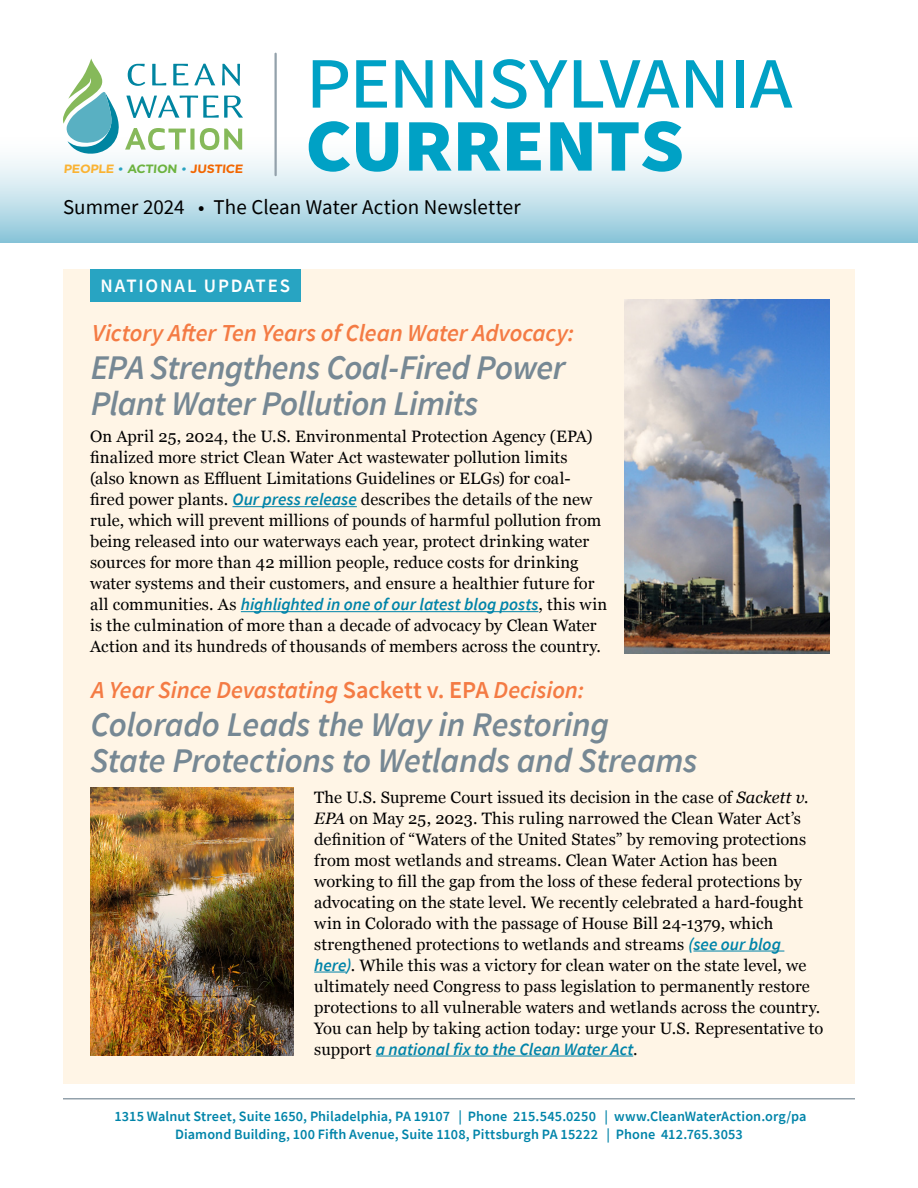
<style>
.page{position:relative;width:918px;height:1188px;background:#fff}
.page>*{position:absolute;margin:0;border:0;box-sizing:border-box;transform-origin:0 0}
.t1{font:91.5px "Source Sans Pro";color:#00a1c5}
.t2{font:700 91.5px "Source Sans Pro";letter-spacing:-.025em;color:#00a1c5}
._16_Head_SS{font:italic 600 34.5px/36.5px "Source Sans Pro";letter-spacing:-.015em;color:#768894}
._16_Head_SS-2{font:italic 600 24.3px "Source Sans Pro";letter-spacing:-.005em;color:#f47b44}
.t3{font:21px "Source Sans Pro";color:#000}
._23_Action_Subhead_Blue{font:600 18.9px "Source Sans Pro";letter-spacing:.095em;color:#fff}
._16_News_Body_text{font:italic 600 17.25px "Source Sans Pro";color:#0084a9}
._16_News_Body_text-2{font:16.5px/21px "Georgia";letter-spacing:.01em;color:#000}
._16_Currents_State_Footer_centered{font:600 14.25px/18px "Source Sans Pro";letter-spacing:.005em;color:#0084a9;text-align:center}
.t4{font:700 12px "Gotham";color:#f26600;scale:1.05 1}
.s1{color:#fab333}
.s2{font-size:11.25px;color:#28a3c1}
.s3{color:#6cb33f}
.s4{font-family:"Source Sans Pro";font-weight:600;font-style:italic;font-size:17.25px;color:#0084a9}
.s5{font-family:"Georgia";font-weight:400;font-style:normal;font-size:16.5px;color:#000}
.s6{font-style:normal}
.s7{font-style:italic}
</style>
<div class="page">
<hr style="left:63px;top:1098px;width:792px;height:2px;background:#93a1ab">
<div style="left:0;top:135px;width:918px;height:108px;background:linear-gradient(to bottom,#fff,#92c9db)"></div>
<hr style="left:274px;top:54px;width:3px;height:121px;background:#93a1ab">
<svg style="left:63px;top:58px;width:180px;height:97px"></svg>
<div style="left:63px;top:270px;width:792px;height:814px;background:#fff5e6"></div>
<div style="left:90px;top:270px;width:211px;height:32px;background:#28a4c2"></div>
<img style="left:90px;top:787px;width:203px;height:269px">
<hr style="left:232px;top:506px;width:125px;height:1px;background:#0084a9">
<hr style="left:241px;top:611px;width:297px;height:1px;background:#0084a9">
<hr style="left:693px;top:951px;width:91px;height:1px;background:#0084a9">
<hr style="left:314px;top:972px;width:32px;height:1px;background:#0084a9">
<hr style="left:376px;top:1056px;width:257px;height:1px;background:#0084a9">
<img style="left:625px;top:299px;width:204px;height:355px">
<p class="t1" style="left:304px;top:19px;width:490px">pennsylvania</p>
<p class="t2" style="left:304px;top:78px;width:382px">currents</p>
<p class="t3" style="left:63px;top:193px;width:459px">Summer 2024 • The Clean Water Action Newsletter</p>
<p class="t4" style="left:64px;top:161px;width:174px"><span class="s1">PEOPLE</span> <span class="s2">•</span> <span class="s3">ACTION</span> <span class="s2">•</span> JUSTICE</p>
<p class="_23_Action_Subhead_Blue" style="left:101px;top:273px;width:191px">NATIONAL UPDATES</p>
<p class="_16_Head_SS-2" style="left:92px;top:317px;width:484px">Victory After Ten Years of Clean Water Advocacy:</p>
<p class="_16_Head_SS" style="left:91px;top:348px;width:476px">EPA Strengthens Coal-Fired Power<br>Plant Water Pollution Limits</p>
<p class="_16_News_Body_text-2" style="left:90px;top:426px;width:513px">On April 25, 2024, the U.S. Environmental Protection Agency (EPA) finalized more strict Clean Water Act wastewater pollution limits (also known as Effluent Limitations Guidelines or ELGs) for coal&shy;fired power plants. <span class="s4">Our press release</span> describes the details of the new rule, which will prevent millions of pounds of harmful pollution from being released into our waterways each year, protect drinking water sources for more than 42 million people, reduce costs for drinking water systems and their customers, and ensure a healthier future for</p>
<p class="_16_News_Body_text" style="left:90px;top:593px;width:519px"><span class="s5">all communities. As</span> highlighted in one of our latest blog posts<span class="s5">, this win</span></p>
<p class="_16_News_Body_text-2" style="left:90px;top:615px;width:513px">is the culmination of more than a decade of advocacy by Clean Water<br>Action and its hundreds of thousands of members across the country.</p>
<p class="_16_Head_SS-2" style="left:92px;top:674px;width:494px">A Year Since Devastating <span class="s6">Sackett v. EPA</span> Decision:</p>
<p class="_16_Head_SS" style="left:90px;top:705px;width:609px">Colorado Leads the Way in Restoring<br>State Protections to Wetlands and Streams</p>
<p class="_16_News_Body_text-2" style="left:314px;top:786px;width:511px">The U.S. Supreme Court issued its decision in the case of <span class="s7">Sackett v.<br>EPA</span> on May 25, 2023. This ruling narrowed the Clean Water Act’s definition of “Waters of the United States” by removing protections from most wetlands and streams. Clean Water Action has been working to fill the gap from the loss of these federal protections by advocating on the state level. We recently celebrated a hard-fought win in Colorado with the passage of House Bill 24-1379, which strengthened protections to wetlands and streams <span class="s4">(see our blog here)</span>. While this was a victory for clean water on the state level, we ultimately need Congress to pass legislation to permanently restore protections to all vulnerable waters and wetlands across the country.<br>You can help by taking action today: urge your U.S. Representative to</p>
<p class="_16_News_Body_text" style="left:314px;top:1038px;width:325px"><span class="s5">support</span> a national fix to the Clean Water Act<span class="s5">.</span></p>
<p class="_16_Currents_State_Footer_centered" style="left:114px;top:1107px;width:694px">1315 Walnut Street, Suite 1650, Philadelphia, PA 19107 | Phone 215.545.0250 | www.CleanWaterAction.org/pa<br>Diamond Building, 100 Fifth Avenue, Suite 1108, Pittsburgh PA 15222 | Phone 412.765.3053</p>
</div>
